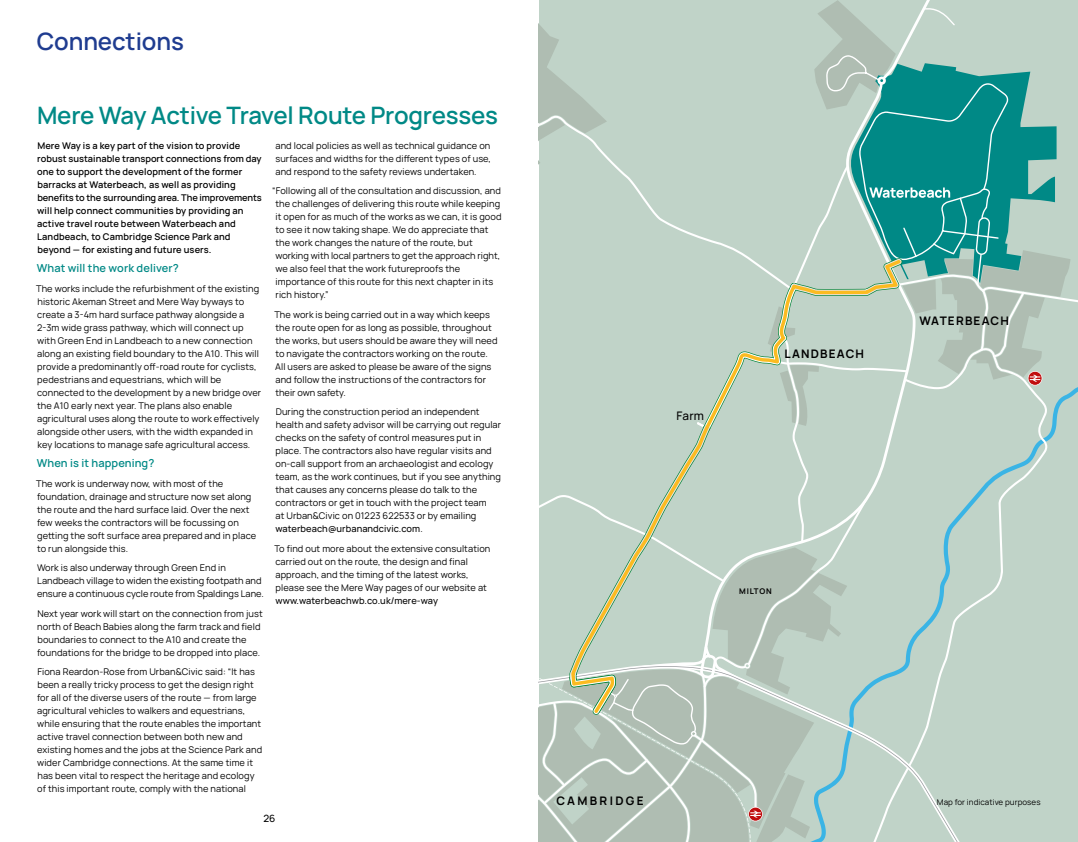
<style>
.page{position:relative;width:1078px;height:842px;background:#fff}
.page>*{position:absolute;margin:0;border:0;box-sizing:border-box;transform-origin:0 0}
.t1{font:600 24px "Manrope";letter-spacing:-.01em;color:#008986}
.t2{font:600 24px "Manrope";letter-spacing:-.005em;color:#1f3c90}
.t3{font:700 11.8px "Manrope";letter-spacing:.1em;color:#000}
.t4{font:700 11.8px "Manrope";letter-spacing:.2em;color:#000}
.t5{font:500 11.8px "Manrope";color:#000}
.t6{font:600 11px "Manrope";letter-spacing:.01em;color:#008986}
.t7{font:500 10px "Manrope";color:#000}
.t8{font:9.2px/13px "Manrope";letter-spacing:.01em;color:#000}
.t9{font:600 9.2px/13px "Manrope";letter-spacing:.01em;color:#000}
.t10{font:500 9.2px "Manrope";letter-spacing:.01em;color:#000}
.t11{font:8px "Manrope";letter-spacing:.01em;color:#000}
.t12{font:700 7.8px "Manrope";letter-spacing:.1em;color:#000}
.s1{font-weight:500}
</style>
<div class="page">
<svg style="left:539px;top:0;width:538px;height:842px;background:#b1cbc0"></svg>
<h1 class="t2" style="left:37px;top:22px;width:148px">Connections</h1>
<h1 class="t1" style="left:37px;top:95px;width:462px">Mere Way Active Travel Route Progresses</h1>
<p class="t9" style="left:37px;top:138px;width:226px">Mere Way is a key part of the vision to provide robust sustainable transport connections from day one to support the development of the former barracks at Waterbeach, as well as providing benefits to the surrounding area. The improvements will help connect communities by providing an active travel route between Waterbeach and Landbeach, to Cambridge Science Park and beyond — for existing and future users.</p>
<p class="t6" style="left:37px;top:259px;width:143px">What will the work deliver?</p>
<p class="t8" style="left:36px;top:281px;width:227px">The works include the refurbishment of the existing historic Akeman Street and Mere Way byways to create a 3-4m hard surface pathway alongside a 2-3m wide grass pathway, which will connect up with Green End in Landbeach to a new connection along an existing field boundary to the A10. This will provide a predominantly off-road route for cyclists, pedestrians and equestrians, which will be connected to the development by a new bridge over the A10 early next year. The plans also enable agricultural uses along the route to work effectively alongside other users, with the width expanded in key locations to manage safe agricultural access.</p>
<p class="t6" style="left:37px;top:454px;width:119px">When is it happening?</p>
<p class="t8" style="left:36px;top:476px;width:221px">The work is underway now, with most of the foundation, drainage and structure now set along the route and the hard surface laid. Over the next few weeks the contractors will be focussing on getting the soft surface area prepared and in place to run alongside this.</p>
<p class="t8" style="left:37px;top:561px;width:228px">Work is also underway through Green End in<br>Landbeach village to widen the existing footpath and ensure a continuous cycle route from Spaldings Lane.</p>
<p class="t8" style="left:37px;top:606px;width:227px">Next year work will start on the connection from just north of Beach Babies along the farm track and field boundaries to connect to the A10 and create the foundations for the bridge to be dropped into place.</p>
<p class="t8" style="left:37px;top:665px;width:226px">Fiona Reardon-Rose from Urban&amp;Civic said: “It has been a really tricky process to get the design right for all of the diverse users of the route — from large agricultural vehicles to walkers and equestrians, while ensuring that the route enables the important active travel connection between both new and existing homes and the jobs at the Science Park and wider Cambridge connections. At the same time it has been vital to respect the heritage and ecology of this important route, comply with the national</p>
<p class="t8" style="left:275px;top:138px;width:217px;text-align:justify">and local policies as well as technical guidance on surfaces and widths for the different types of use, and respond to the safety reviews undertaken.</p>
<p class="t8" style="left:275px;top:184px;width:227px;text-indent:-3px">“Following all of the consultation and discussion, and the challenges of delivering this route while keeping it open for as much of the works as we can, it is good to see it now taking shape. We do appreciate that the work changes the nature of the route, but working with local partners to get the approach right, we also feel that the work futureproofs the importance of this route for this next chapter in its rich history.”</p>
<p class="t8" style="left:274px;top:307px;width:224px">The work is being carried out in a way which keeps the route open for as long as possible, throughout the works, but users should be aware they will need to navigate the contractors working on the route.<br>All users are asked to please be aware of the signs and follow the instructions of the contractors for their own safety.</p>
<p class="t8" style="left:275px;top:405px;width:227px">During the construction period an independent health and safety advisor will be carrying out regular checks on the safety of control measures put in place. The contractors also have regular visits and on-call support from an archaeologist and ecology team, as the work continues, but if you see anything that causes any concerns please do talk to the contractors or get in touch with the project team<br>at Urban&amp;Civic on 01223 622533 or by emailing <span class="s1">waterbeach@urbanandcivic.com</span>.</p>
<p class="t8" style="left:274px;top:541px;width:217px">To find out more about the extensive consultation carried out on the route, the design and final approach, and the timing of the latest works, please see the Mere Way pages of our website at</p>
<p class="t10" style="left:275px;top:593px;width:164px">www.waterbeachwb.co.uk/mere-way</p>
<p class="t7" style="left:263px;top:811px;width:14px">26</p>
<p class="t5" style="left:676px;top:406px;width:29px">Farm</p>
<p class="t3" style="left:784px;top:344px;width:81px">LANDBEACH</p>
<p class="t12" style="left:739px;top:585px;width:34px">MILTON</p>
<p class="t4" style="left:556px;top:791px;width:89px">CAMBRIDGE</p>
<p class="t3" style="left:919px;top:311px;width:91px">WATERBEACH</p>
<p class="t11" style="left:936px;top:796px;width:105px">Map for indicative purposes</p>
</div>
